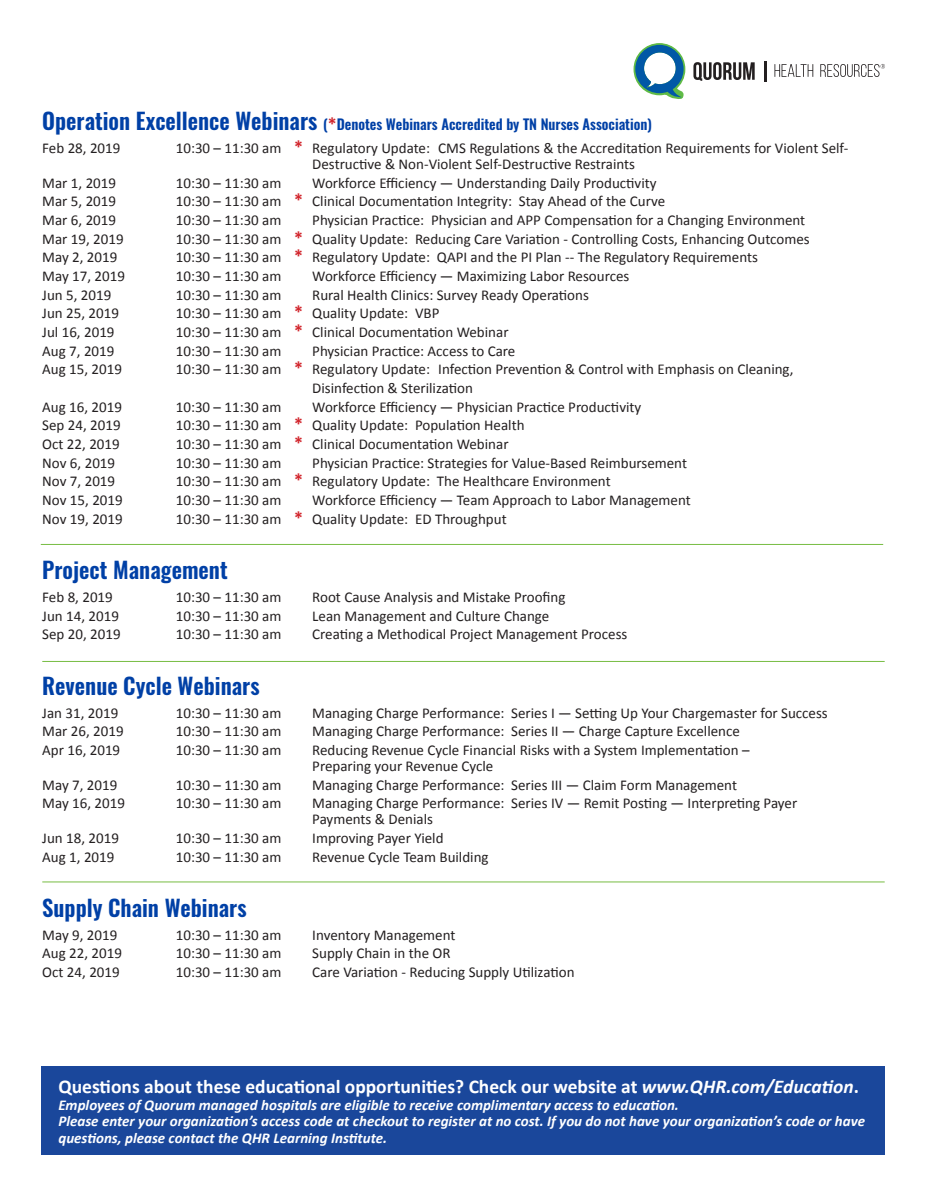
<style>
.page{position:relative;width:927px;height:1197px;background:#fff}
.page>*{position:absolute;margin:0;border:0;box-sizing:border-box;transform-origin:0 0}
.Blue_Headers{font:600 22.5px "Oswald";color:#0040a6}
.Questions_text{font:700 19.5px "Calibri";color:#fff}
.Body_Text{font:15px/15.9px "Calibri";color:#231f20}
.Questions_text-2{font:italic 700 15px/16.5px "Calibri";color:#fff}
.Last_Body_Text_-_Bac{font:15px "Calibri";color:#231f20}
.Blue_Headers-2{font:600 14.25px "Oswald";color:#0040a6}
.s1{font-size:22.5px}
.s2{font-family:"Calibri";font-weight:700;font-size:18px;color:#d1232a}
.s3{font-weight:700;font-size:18px;color:#d1232a}
.s4{font-style:italic}
</style>
<div class="page">
<svg style="left:633px;top:43px;width:122px;height:56px"></svg>
<hr style="left:765px;top:61px;width:2px;height:20px;background:#231f20">
<svg style="left:774px;top:64px;width:39px;height:13px"></svg>
<svg style="left:820px;top:64px;width:65px;height:13px"></svg>
<div style="left:41px;top:1067px;width:844px;height:88px;background:#1a479b"></div>
<hr style="left:41px;top:544px;width:842px;height:1px;background:#77bd42">
<hr style="left:42px;top:661px;width:843px;height:1px;background:#77bd42">
<hr style="left:42px;top:882px;width:843px;height:1px;background:#77bd42">
<p class="Blue_Headers-2" style="left:42px;top:114px;width:611px"><span class="s1">Operation Excellence Webinars</span> (<span class="s2">*</span>Denotes Webinars Accredited by TN Nurses Association)</p>
<p class="Body_Text" style="left:42px;top:140px;width:80px">Feb 28, 2019</p>
<p class="Body_Text" style="left:312px;top:140px;width:538px;text-indent:-136px">10:30 – 11:30 am <span class="s3">*</span> Regulatory Update: CMS Regulations &amp; the Accreditation Requirements for Violent Self-<br>Destructive &amp; Non-Violent Self-Destructive Restraints</p>
<p class="Body_Text" style="left:42px;top:175px;width:75px">Mar 1, 2019</p>
<p class="Body_Text" style="left:176px;top:175px;width:107px">10:30 – 11:30 am</p>
<p class="Body_Text" style="left:312px;top:175px;width:346px">Workforce Efficiency — Understanding Daily Productivity</p>
<p class="Body_Text" style="left:42px;top:193px;width:75px">Mar 5, 2019</p>
<p class="Body_Text" style="left:176px;top:193px;width:491px">10:30 – 11:30 am <span class="s3">*</span> Clinical Documentation Integrity: Stay Ahead of the Curve</p>
<p class="Body_Text" style="left:42px;top:212px;width:75px">Mar 6, 2019</p>
<p class="Body_Text" style="left:176px;top:212px;width:107px">10:30 – 11:30 am</p>
<p class="Body_Text" style="left:312px;top:212px;width:495px">Physician Practice: Physician and APP Compensation for a Changing Environment</p>
<p class="Body_Text" style="left:42px;top:231px;width:83px">Mar 19, 2019</p>
<p class="Body_Text" style="left:176px;top:231px;width:635px">10:30 – 11:30 am <span class="s3">*</span> Quality Update: Reducing Care Variation - Controlling Costs, Enhancing Outcomes</p>
<p class="Body_Text" style="left:42px;top:249px;width:77px">May 2, 2019</p>
<p class="Body_Text" style="left:176px;top:249px;width:584px">10:30 – 11:30 am <span class="s3">*</span> Regulatory Update: QAPI and the PI Plan -- The Regulatory Requirements</p>
<p class="Body_Text" style="left:42px;top:268px;width:84px">May 17, 2019</p>
<p class="Body_Text" style="left:176px;top:268px;width:107px">10:30 – 11:30 am</p>
<p class="Body_Text" style="left:312px;top:268px;width:319px">Workforce Efficiency — Maximizing Labor Resources</p>
<p class="Body_Text" style="left:42px;top:287px;width:71px">Jun 5, 2019</p>
<p class="Body_Text" style="left:176px;top:287px;width:107px">10:30 – 11:30 am</p>
<p class="Body_Text" style="left:312px;top:287px;width:278px">Rural Health Clinics: Survey Ready Operations</p>
<p class="Body_Text" style="left:42px;top:305px;width:78px">Jun 25, 2019</p>
<p class="Body_Text" style="left:176px;top:305px;width:265px">10:30 – 11:30 am <span class="s3">*</span> Quality Update: VBP</p>
<p class="Body_Text" style="left:42px;top:324px;width:74px">Jul 16, 2019</p>
<p class="Body_Text" style="left:176px;top:324px;width:334px">10:30 – 11:30 am <span class="s3">*</span> Clinical Documentation Webinar</p>
<p class="Body_Text" style="left:42px;top:343px;width:74px">Aug 7, 2019</p>
<p class="Body_Text" style="left:176px;top:343px;width:107px">10:30 – 11:30 am</p>
<p class="Body_Text" style="left:312px;top:343px;width:205px">Physician Practice: Access to Care</p>
<p class="Body_Text" style="left:42px;top:361px;width:81px">Aug 15, 2019</p>
<p class="Body_Text" style="left:176px;top:361px;width:619px">10:30 – 11:30 am <span class="s3">*</span> Regulatory Update: Infection Prevention &amp; Control with Emphasis on Cleaning,</p>
<p class="Body_Text" style="left:312px;top:380px;width:162px">Disinfection &amp; Sterilization</p>
<p class="Body_Text" style="left:42px;top:399px;width:81px">Aug 16, 2019</p>
<p class="Body_Text" style="left:176px;top:399px;width:107px">10:30 – 11:30 am</p>
<p class="Body_Text" style="left:312px;top:399px;width:331px">Workforce Efficiency — Physician Practice Productivity</p>
<p class="Body_Text" style="left:42px;top:417px;width:80px">Sep 24, 2019</p>
<p class="Body_Text" style="left:176px;top:417px;width:350px">10:30 – 11:30 am <span class="s3">*</span> Quality Update: Population Health</p>
<p class="Body_Text" style="left:42px;top:436px;width:79px">Oct 22, 2019</p>
<p class="Body_Text" style="left:176px;top:436px;width:334px">10:30 – 11:30 am <span class="s3">*</span> Clinical Documentation Webinar</p>
<p class="Body_Text" style="left:42px;top:455px;width:74px">Nov 6, 2019</p>
<p class="Body_Text" style="left:176px;top:455px;width:107px">10:30 – 11:30 am</p>
<p class="Body_Text" style="left:312px;top:455px;width:376px">Physician Practice: Strategies for Value-Based Reimbursement</p>
<p class="Body_Text" style="left:42px;top:473px;width:74px">Nov 7, 2019</p>
<p class="Body_Text" style="left:176px;top:473px;width:436px">10:30 – 11:30 am <span class="s3">*</span> Regulatory Update: The Healthcare Environment</p>
<p class="Body_Text" style="left:42px;top:492px;width:82px">Nov 15, 2019</p>
<p class="Body_Text" style="left:176px;top:492px;width:107px">10:30 – 11:30 am</p>
<p class="Body_Text" style="left:312px;top:492px;width:380px">Workforce Efficiency — Team Approach to Labor Management</p>
<p class="Last_Body_Text_-_Bac" style="left:42px;top:509px;width:82px">Nov 19, 2019</p>
<p class="Last_Body_Text_-_Bac" style="left:176px;top:509px;width:332px">10:30 – 11:30 am <span class="s3">*</span> Quality Update: ED Throughput</p>
<p class="Blue_Headers" style="left:42px;top:554px;width:187px">Project Management</p>
<p class="Body_Text" style="left:42px;top:589px;width:72px">Feb 8, 2019</p>
<p class="Body_Text" style="left:176px;top:589px;width:107px">10:30 – 11:30 am</p>
<p class="Body_Text" style="left:312px;top:589px;width:255px">Root Cause Analysis and Mistake Proofing</p>
<p class="Body_Text" style="left:42px;top:608px;width:78px">Jun 14, 2019</p>
<p class="Body_Text" style="left:176px;top:608px;width:107px">10:30 – 11:30 am</p>
<p class="Body_Text" style="left:312px;top:608px;width:239px">Lean Management and Culture Change</p>
<p class="Last_Body_Text_-_Bac" style="left:42px;top:625px;width:80px">Sep 20, 2019</p>
<p class="Last_Body_Text_-_Bac" style="left:176px;top:625px;width:107px">10:30 – 11:30 am</p>
<p class="Last_Body_Text_-_Bac" style="left:312px;top:625px;width:317px">Creating a Methodical Project Management Process</p>
<p class="Blue_Headers" style="left:42px;top:670px;width:219px">Revenue Cycle Webinars</p>
<p class="Body_Text" style="left:42px;top:705px;width:78px">Jan 31, 2019</p>
<p class="Body_Text" style="left:176px;top:705px;width:107px">10:30 – 11:30 am</p>
<p class="Body_Text" style="left:312px;top:705px;width:517px">Managing Charge Performance: Series I — Setting Up Your Chargemaster for Success</p>
<p class="Body_Text" style="left:42px;top:723px;width:83px">Mar 26, 2019</p>
<p class="Body_Text" style="left:176px;top:723px;width:107px">10:30 – 11:30 am</p>
<p class="Body_Text" style="left:312px;top:723px;width:429px">Managing Charge Performance: Series II — Charge Capture Excellence</p>
<p class="Body_Text" style="left:42px;top:742px;width:79px">Apr 16, 2019</p>
<p class="Body_Text" style="left:176px;top:742px;width:107px">10:30 – 11:30 am</p>
<p class="Body_Text" style="left:312px;top:742px;width:439px">Reducing Revenue Cycle Financial Risks with a System Implementation –<br>Preparing your Revenue Cycle</p>
<p class="Body_Text" style="left:42px;top:777px;width:77px">May 7, 2019</p>
<p class="Body_Text" style="left:176px;top:777px;width:107px">10:30 – 11:30 am</p>
<p class="Body_Text" style="left:312px;top:777px;width:426px">Managing Charge Performance: Series III — Claim Form Management</p>
<p class="Body_Text" style="left:42px;top:795px;width:84px">May 16, 2019</p>
<p class="Body_Text" style="left:176px;top:795px;width:107px">10:30 – 11:30 am</p>
<p class="Body_Text" style="left:312px;top:795px;width:486px">Managing Charge Performance: Series IV — Remit Posting — Interpreting Payer<br>Payments &amp; Denials</p>
<p class="Body_Text" style="left:42px;top:830px;width:78px">Jun 18, 2019</p>
<p class="Body_Text" style="left:176px;top:830px;width:107px">10:30 – 11:30 am</p>
<p class="Body_Text" style="left:312px;top:830px;width:133px">Improving Payer Yield</p>
<p class="Last_Body_Text_-_Bac" style="left:42px;top:847px;width:74px">Aug 1, 2019</p>
<p class="Last_Body_Text_-_Bac" style="left:176px;top:847px;width:107px">10:30 – 11:30 am</p>
<p class="Last_Body_Text_-_Bac" style="left:312px;top:847px;width:178px">Revenue Cycle Team Building</p>
<p class="Blue_Headers" style="left:42px;top:892px;width:206px">Supply Chain Webinars</p>
<p class="Body_Text" style="left:42px;top:927px;width:77px">May 9, 2019</p>
<p class="Body_Text" style="left:176px;top:927px;width:107px">10:30 – 11:30 am</p>
<p class="Body_Text" style="left:312px;top:927px;width:145px">Inventory Management</p>
<p class="Body_Text" style="left:42px;top:946px;width:81px">Aug 22, 2019</p>
<p class="Body_Text" style="left:176px;top:946px;width:107px">10:30 – 11:30 am</p>
<p class="Body_Text" style="left:312px;top:946px;width:140px">Supply Chain in the OR</p>
<p class="Last_Body_Text_-_Bac" style="left:42px;top:963px;width:79px">Oct 24, 2019</p>
<p class="Last_Body_Text_-_Bac" style="left:176px;top:963px;width:107px">10:30 – 11:30 am</p>
<p class="Last_Body_Text_-_Bac" style="left:312px;top:963px;width:264px">Care Variation - Reducing Supply Utilization</p>
<p class="Questions_text" style="left:58px;top:1075px;width:802px">Questions about these educational opportunities? Check our website at <span class="s4">www.QHR.com/Education</span>.</p>
<p class="Questions_text-2" style="left:58px;top:1097px;width:622px">Employees of Quorum managed hospitals are eligible to receive complimentary access to education.</p>
<p class="Questions_text-2" style="left:58px;top:1113px;width:808px">Please enter your organization’s access code at checkout to register at no cost. If you do not have your organization’s code or have questions, please contact the QHR Learning Institute.</p>
</div>
